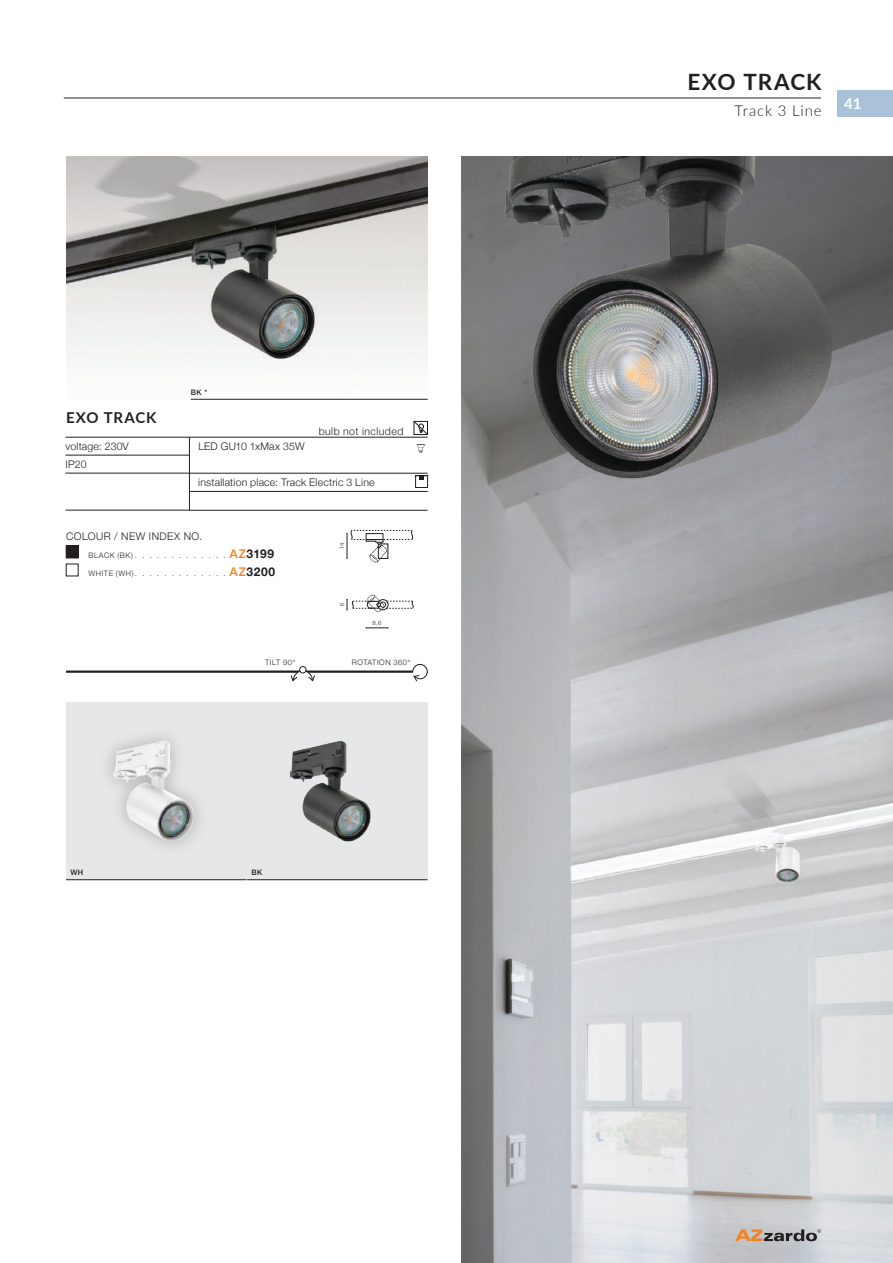
<style>
.page{position:relative;width:893px;height:1263px;background:#fff}
.page>*{position:absolute;margin:0;border:0;box-sizing:border-box;transform-origin:0 0}
.t1{font:700 22.5px "Lato";color:#231f20}
.t2{font:300 15px "Lato";letter-spacing:.055em;color:#231f20}
.t3{font:700 15px "Lato";letter-spacing:.05em;color:#231f20}
.t4{font:700 15px "Lato";color:#fff}
.t5{font:300 10.5px/18px "Helvetica Neue";letter-spacing:.02em;color:#231f20}
.t6{font:300 10.5px "Helvetica Neue";letter-spacing:.045em;color:#231f20}
.t7{font:300 7.5px "Helvetica Neue";letter-spacing:.07em;color:#231f20}
.t8{font:500 7.5px "Helvetica Neue";color:#231f20}
.t9{font:300 6px "Helvetica Neue";color:#231f20}
.s1{font-family:"Lato";font-weight:700;font-size:12px;color:#f58124}
.s2{font-weight:700;font-size:12px}
</style>
<div class="page">
<hr style="left:64px;top:98px;width:757px;height:1px;background:#231f20">
<div style="left:838px;top:90px;width:55px;height:26px;background:#a9c1d9"></div>
<img style="left:66px;top:156px;width:362px;height:243px">
<img style="left:462px;top:156px;width:431px;height:1107px">
<svg style="left:735px;top:1229px;width:86px;height:12px"></svg>
<hr style="left:66px;top:437px;width:123px;height:1px;background:#231f20">
<hr style="left:66px;top:455px;width:123px;height:1px;background:#231f20">
<hr style="left:66px;top:473px;width:123px;height:1px;background:#231f20">
<hr style="left:66px;top:510px;width:123px;height:1px;background:#231f20">
<div style="left:247px;top:702px;width:180px;height:177px;background:#e6e7e9"></div>
<img style="left:290px;top:741px;width:81px;height:101px">
<hr style="left:247px;top:879px;width:180px;height:1px;background:#231f20">
<div style="left:66px;top:702px;width:180px;height:177px;background:#e6e7e9"></div>
<img style="left:107px;top:735px;width:93px;height:112px">
<hr style="left:66px;top:879px;width:180px;height:1px;background:#231f20">
<hr style="left:191px;top:399px;width:237px;height:1px;background:#231f20">
<div style="left:66px;top:546px;width:12px;height:12px;background:#231f20"></div>
<hr style="left:66px;top:670px;width:362px;height:3px;background:#231f20">
<div style="left:299px;top:666px;width:7px;height:7px;border:1px solid #231f20;border-radius:50%"></div>
<svg style="left:290px;top:670px;width:26px;height:12px"></svg>
<svg style="left:412px;top:663px;width:16px;height:19px"></svg>
<svg style="left:414px;top:421px;width:14px;height:14px"></svg>
<hr style="left:189px;top:437px;width:239px;height:1px;background:#231f20">
<svg style="left:417px;top:444px;width:8px;height:9px"></svg>
<hr style="left:189px;top:473px;width:239px;height:1px;background:#231f20">
<hr style="left:189px;top:491px;width:239px;height:1px;background:#231f20">
<hr style="left:189px;top:510px;width:239px;height:1px;background:#231f20">
<div style="left:415px;top:475px;width:13px;height:13px;background:#fff;border:1px solid #231f20"></div>
<svg style="left:416px;top:475px;width:12px;height:4px"></svg>
<hr style="left:189px;top:437px;width:1px;height:73px;background:#231f20">
<svg style="left:346px;top:530px;width:68px;height:82px"></svg>
<svg style="left:365px;top:627px;width:23px;height:2px"></svg>
<h2 class="t3" style="left:66px;top:406px;width:91px">EXO TRACK</h2>
<h3 class="t5" style="left:66px;top:436px;width:65px">voltage: 230V<br>IP20</h3>
<p class="t8" style="left:191px;top:386px;width:18px">BK *</p>
<h3 class="t6" style="left:319px;top:423px;width:86px">bulb not included</h3>
<h3 class="t5" style="left:198px;top:436px;width:108px">LED GU10 1xMax 35W</h3>
<h3 class="t5" style="left:198px;top:472px;width:178px">installation place: Track Electric 3 Line</h3>
<h3 class="t6" style="left:66px;top:528px;width:138px">COLOUR / NEW INDEX NO.</h3>
<p class="t7" style="left:89px;top:549px;width:187px">BLACK (BK). . . . . . . . . . . . .<span class="s1">AZ</span> <span class="s2">3199</span></p>
<p class="t7" style="left:89px;top:567px;width:188px">WHITE (WH). . . . . . . . . . . . .<span class="s1">AZ</span> <span class="s2">3200</span></p>
<p class="t9" style="left:337px;top:549px;width:8px;rotate:-90deg">14</p>
<p class="t9" style="left:337px;top:606px;width:5px;rotate:-90deg">6</p>
<p class="t9" style="left:372px;top:618px;width:11px">8,6</p>
<p class="t7" style="left:265px;top:656px;width:32px">TILT 90°</p>
<p class="t7" style="left:352px;top:657px;width:60px">ROTATION 360°</p>
<p class="t8" style="left:70px;top:866px;width:15px">WH</p>
<p class="t8" style="left:251px;top:866px;width:12px">BK</p>
<h1 class="t1" style="left:687px;top:65px;width:73px">EXO TRAC</h1>
<h1 class="t1" style="left:806px;top:65px;width:17px">K</h1>
<h2 class="t2" style="left:734px;top:100px;width:89px">Track 3 Line</h2>
<h2 class="t4" style="left:844px;top:92px;width:19px">41</h2>
</div>
